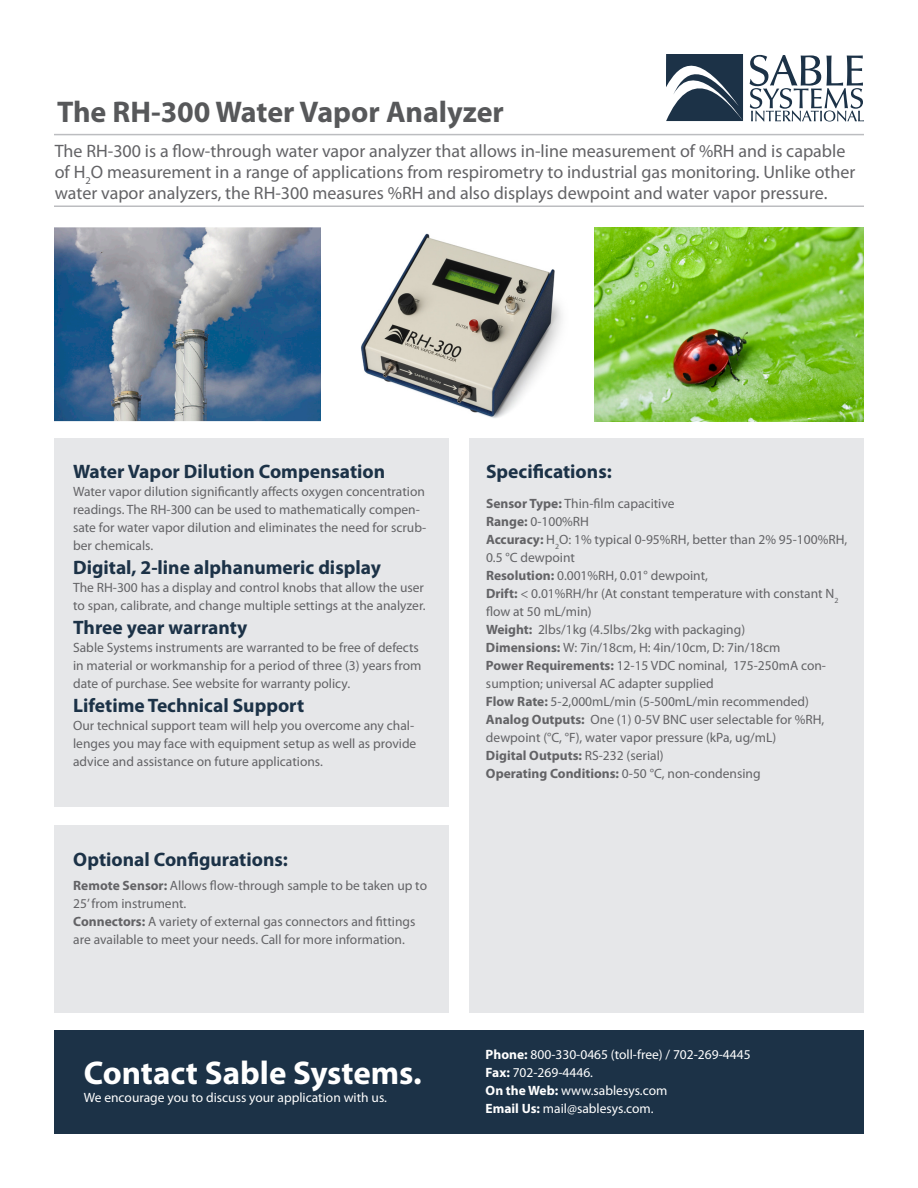
<style>
.page{position:relative;width:918px;height:1188px;background:#fff}
.page>*{position:absolute;margin:0;border:0;box-sizing:border-box;transform-origin:0 0}
.body_type{font:700 33px "Myriad Pro";color:#fff}
.t1{font:700 30px "Myriad Pro";color:#57585a}
.t2{font:700 19.5px "Myriad Pro";color:#1c3247}
.t3{font:18px/21px "Myriad Pro";color:#636366}
.body_type-2{font:13.5px/18px "Myriad Pro";color:#636366}
.body_type-3{font:13.5px "Myriad Pro";color:#fff}
.body_type-4{font:700 13.5px "Myriad Pro";color:#636366}
.s1{font-weight:700}
.s2{font-weight:400}
</style>
<div class="page">
<svg style="left:666px;top:54px;width:77px;height:67px"></svg>
<svg style="left:750px;top:55px;width:114px;height:67px"></svg>
<hr style="left:54px;top:134px;width:810px;height:1px;background:#bcbdc0">
<hr style="left:54px;top:206px;width:810px;height:1px;background:#bcbdc0">
<img style="left:55px;top:229px;width:264px;height:191px">
<div style="left:52px;top:226px;width:270px;height:197px;border:2px solid #fff"></div>
<div style="left:54px;top:438px;width:395px;height:369px;background:#e6e7e9"></div>
<div style="left:469px;top:438px;width:395px;height:574px;background:#e6e7e9"></div>
<img style="left:361px;top:233px;width:201px;height:185px">
<div style="left:54px;top:1030px;width:810px;height:104px;background:#1c3247"></div>
<div style="left:54px;top:825px;width:395px;height:187px;background:#e6e7e9"></div>
<img style="left:594px;top:228px;width:270px;height:193px">
<p class="t1" style="left:57px;top:92px;width:449px">The RH-300 Water Vapor Analyzer</p>
<p class="t3" style="left:55px;top:141px;width:802px">The RH-300 is a flow-through water vapor analyzer that allows in-line measurement of %RH and is capable of H<sub>2</sub>O measurement in a range of applications from respirometry to industrial gas monitoring. Unlike other water vapor analyzers, the RH-300 measures %RH and also displays dewpoint and water vapor pressure.</p>
<p class="t2" style="left:73px;top:459px;width:314px">Water Vapor Dilution Compensation</p>
<p class="body_type-2" style="left:73px;top:483px;width:355px">Water vapor dilution significantly affects oxygen concentration readings. The RH-300 can be used to mathematically compen&shy;sate for water vapor dilution and eliminates the need for scrub&shy;ber chemicals.</p>
<p class="t2" style="left:73px;top:555px;width:309px">Digital, 2-line alphanumeric display</p>
<p class="body_type-2" style="left:73px;top:579px;width:354px">The RH-300 has a display and control knobs that allow the user to span, calibrate, and change multiple settings at the analyzer.</p>
<p class="t2" style="left:73px;top:615px;width:176px">Three year warranty</p>
<p class="body_type-2" style="left:73px;top:639px;width:350px">Sable Systems instruments are warranted to be free of defects in material or workmanship for a period of three (3) years from date of purchase. See website for warranty policy.</p>
<p class="t2" style="left:73px;top:693px;width:233px">Lifetime Technical Support</p>
<p class="body_type-2" style="left:73px;top:717px;width:345px">Our technical support team will help you overcome any chal&shy;lenges you may face with equipment setup as well as provide advice and assistance on future applications.</p>
<p class="t2" style="left:73px;top:846px;width:216px">Optional Configurations:</p>
<p class="body_type-2" style="left:73px;top:876px;width:355px"><span class="s1">Remote Sensor:</span> Allows flow-through sample to be taken up to<br>25’ from instrument.</p>
<p class="body_type-2" style="left:73px;top:912px;width:344px"><span class="s1">Connectors:</span> A variety of external gas connectors and fittings are available to meet your needs. Call for more information.</p>
<p class="body_type" style="left:84px;top:1051px;width:340px">Contact Sable Systems.</p>
<p class="body_type-3" style="left:84px;top:1089px;width:305px">We encourage you to discuss your application with us.</p>
<p class="t2" style="left:486px;top:459px;width:127px">Specifications:</p>
<p class="body_type-2" style="left:486px;top:495px;width:190px"><span class="s1">Sensor Type:</span> Thin-film capacitive</p>
<p class="body_type-2" style="left:486px;top:513px;width:105px"><span class="s1">Range:</span> 0-100%RH</p>
<p class="body_type-2" style="left:486px;top:531px;width:363px"><span class="s1">Accuracy:</span> H<sub>2</sub>O: 1% typical 0-95%RH, better than 2% 95-100%RH,<br>0.5 °C dewpoint</p>
<p class="body_type-2" style="left:486px;top:567px;width:223px"><span class="s1">Resolution:</span> 0.001%RH, 0.01° dewpoint,</p>
<p class="body_type-2" style="left:486px;top:585px;width:354px"><span class="s1">Drift:</span> &lt; 0.01%RH/hr (At constant temperature with constant N<sub>2 </sub>flow at 50 mL/min)</p>
<p class="body_type-2" style="left:486px;top:621px;width:261px"><span class="s1">Weight:</span> 2lbs/1kg (4.5lbs/2kg with packaging)</p>
<p class="body_type-2" style="left:486px;top:639px;width:296px"><span class="s1">Dimensions:</span> W: 7in/18cm, H: 4in/10cm, D: 7in/18cm</p>
<p class="body_type-2" style="left:486px;top:657px;width:342px"><span class="s1">Power Requirements:</span> 12-15 VDC nominal, 175-250mA con&shy;sumption; universal AC adapter supplied</p>
<p class="body_type-2" style="left:486px;top:693px;width:325px"><span class="s1">Flow Rate:</span> 5-2,000mL/min (5-500mL/min recommended)</p>
<p class="body_type-2" style="left:486px;top:711px;width:340px"><span class="s1">Analog Outputs:</span> One (1) 0-5V BNC user selectable for %RH, dewpoint (°C, °F), water vapor pressure (kPa, ug/mL)</p>
<p class="body_type-4" style="left:486px;top:747px;width:179px">Digital Outputs: <span class="s2">RS-232 (serial)</span></p>
<p class="body_type-2" style="left:486px;top:765px;width:276px"><span class="s1">Operating Conditions:</span> 0-50 °C, non-condensing</p>
<p class="body_type-3" style="left:486px;top:1046px;width:266px"><span class="s1">Phone:</span> 800-330-0465 (toll-free) / 702-269-4445</p>
<p class="body_type-3" style="left:486px;top:1064px;width:109px"><span class="s1">Fax:</span> 702-269-4446.</p>
<p class="body_type-3" style="left:486px;top:1082px;width:183px"><span class="s1">On the Web:</span> www.sablesys.com</p>
<p class="body_type-3" style="left:486px;top:1100px;width:169px"><span class="s1">Email Us:</span> mail@sablesys.com.</p>
</div>
